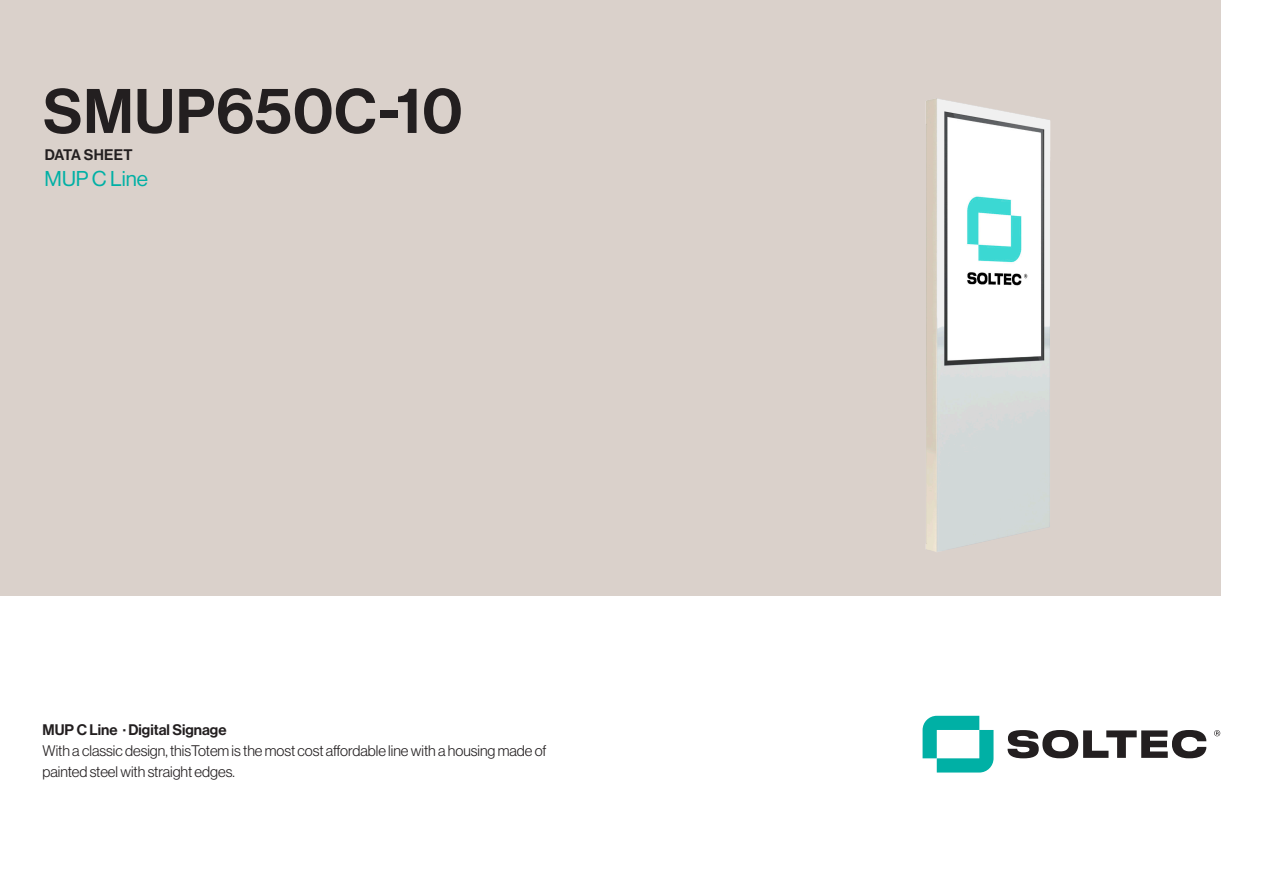
<style>
.page{position:relative;width:1263px;height:893px;background:#fff}
.page>*{position:absolute;margin:0;border:0;box-sizing:border-box;transform-origin:0 0}
.t1{font:61.5px "N Haas Grotesk DS Std 65 Md";letter-spacing:.015em;color:#231f20}
.t2{font:21px "N Haas Grotesk DS Std 55 Rg";color:#00b0a5}
.t3{font:15px "N Haas Grotesk DS Std 45 Lt";color:#231f20}
.t4{font:15px "N Haas Grotesk DS Std 65 Md";color:#231f20}
</style>
<div class="page">
<div style="left:0;top:0;width:1220px;height:595px;background:#dad1cb"></div>
<svg style="left:922px;top:716px;width:71px;height:56px"></svg>
<svg style="left:1007px;top:730px;width:199px;height:28px"></svg>
<svg style="left:1214px;top:730px;width:6px;height:6px"></svg>
<img style="left:926px;top:32px;width:295px;height:552px">
<p class="t1" style="left:43px;top:76px;width:421px">SMUP650C-10</p>
<p class="t2" style="left:45px;top:167px;width:105px">MUP C Line</p>
<p class="t4" style="left:45px;top:146px;width:89px">DATA SHEET</p>
<p class="t4" style="left:43px;top:721px;width:186px">MUP C Line · Digital Signage</p>
<p class="t3" style="left:43px;top:743px;width:505px">With a classic design, thisTotem is the most cost affordable line with a housing made of</p>
<p class="t3" style="left:43px;top:764px;width:194px">painted steel with straight edges.</p>
</div>
